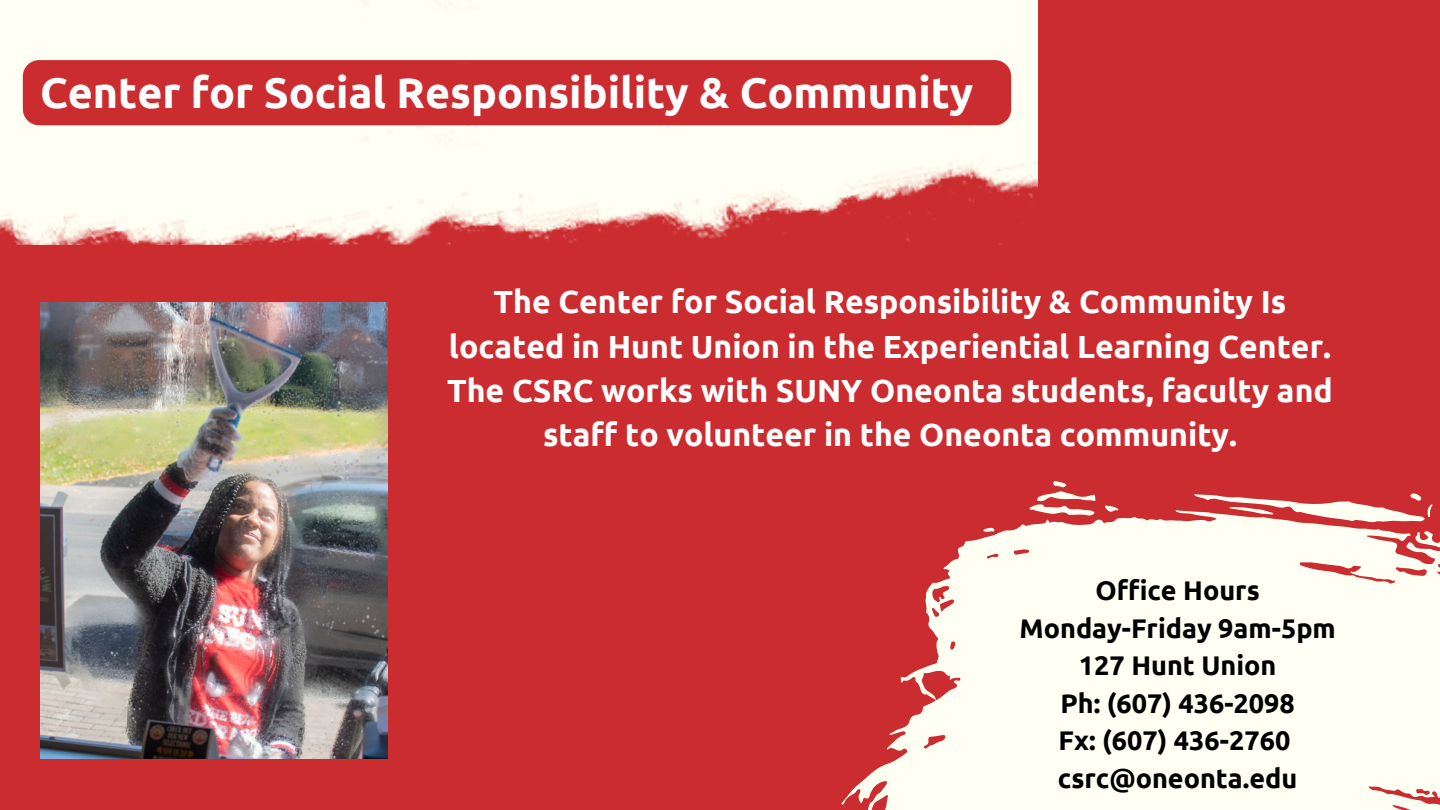
<style>
.page{position:relative;width:1440px;height:810px;background:#cb2c30}
.page>*{position:absolute;margin:0;border:0;box-sizing:border-box;transform-origin:0 0}
.t1{font:700 43px "Ubuntu";color:#fff}
.t2{font:700 32px/44.2px "Ubuntu";color:#fff;text-align:center}
.t3{font:700 27px "Ubuntu";color:#000}
</style>
<div class="page">
<img style="left:0;top:0;width:1038px;height:245px">
<svg style="left:841px;top:510px;width:599px;height:300px;fill:#fffff4"></svg>
<svg style="left:1194px;top:494px;width:232px;height:127px;fill:#fffff4"></svg>
<svg style="left:1229px;top:494px;width:45px;height:38px"></svg>
<svg style="left:1028px;top:481px;width:91px;height:63px"></svg>
<svg style="left:983px;top:524px;width:12px;height:13px"></svg>
<svg style="left:1409px;top:493px;width:31px;height:71px"></svg>
<img style="left:40px;top:302px;width:347px;height:456px">
<div style="left:23px;top:60px;width:988px;height:65px;background:#cb2c30;border-radius:16px"></div>
<p class="t1" style="left:40px;top:68px;width:935px">Center for Social Responsibility &amp; Community</p>
<p class="t2" style="left:447px;top:279px;width:887px">The Center for Social Responsibility &amp; Community Is located in Hunt Union in the Experiential Learning Center.<br>The CSRC works with SUNY Oneonta students, faculty and staff to volunteer in the Oneonta community.</p>
<p class="t3" style="left:1096px;top:575px;width:166px">Office Hours</p>
<p class="t3" style="left:1020px;top:613px;width:318px">Monday-Friday 9am-5pm</p>
<p class="t3" style="left:1079px;top:650px;width:199px">127 Hunt Union</p>
<p class="t3" style="left:1060px;top:688px;width:236px">Ph: (607) 436-2098</p>
<p class="t3" style="left:1059px;top:725px;width:233px">Fx: (607) 436-2760</p>
<p class="t3" style="left:1058px;top:763px;width:241px">csrc@oneonta.edu</p>
</div>
